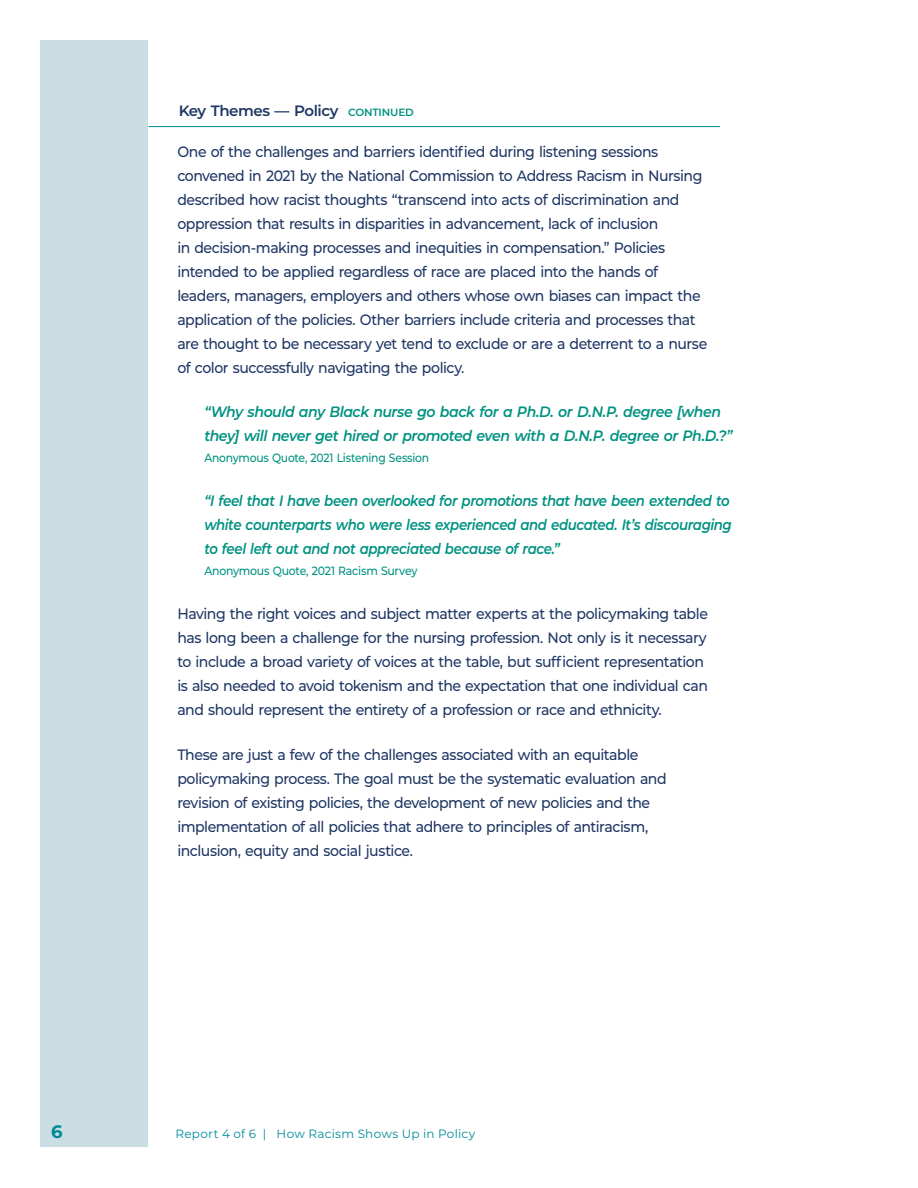
<style>
.page{position:relative;width:918px;height:1188px;background:#fff}
.page>*{position:absolute;margin:0;border:0;box-sizing:border-box;transform-origin:0 0}
.t1{font:700 18px "Montserrat";color:#008a98}
.t2{font:500 15px/24px "Montserrat";letter-spacing:-.035em;color:#1f3764;scale:.94 1}
.t3{font:italic 600 15px/24px "Montserrat";letter-spacing:-.03em;color:#009281;scale:.89 1}
.t4{font:italic 600 15px/24px "Montserrat";letter-spacing:-.03em;color:#009281;scale:.94 1}
.t5{font:600 15px "Montserrat";letter-spacing:-.03em;color:#1f3764}
.t6{font:12px "Montserrat";letter-spacing:.02em;color:#008a98}
.t7{font:500 12px "Montserrat";letter-spacing:-.02em;color:#009281;scale:.9 1}
.t8{font:500 12px "Montserrat";letter-spacing:-.02em;color:#009281;scale:.91 1}
.s1{font-size:10.5px;color:#009281}
</style>
<div class="page">
<div style="left:40px;top:40px;width:108px;height:1108px;background:#c9dde2"></div>
<hr style="left:148px;top:126px;width:572px;height:1px;background:#008a98">
<p class="t5" style="left:179px;top:100px;width:237px">Key Themes — Policy <span class="s1">CONTINUED</span></p>
<p class="t2" style="left:177px;top:139px;width:565px">One of the challenges and barriers identified during listening sessions convened in 2021 by the National Commission to Address Racism in Nursing described how racist thoughts “transcend into acts of discrimination and oppression that results in disparities in advancement, lack of inclusion<br>in decision-making processes and inequities in compensation.” Policies intended to be applied regardless of race are placed into the hands of leaders, managers, employers and others whose own biases can impact the application of the policies. Other barriers include criteria and processes that are thought to be necessary yet tend to exclude or are a deterrent to a nurse of color successfully navigating the policy.</p>
<p class="t4" style="left:204px;top:399px;width:564px">“Why should any Black nurse go back for a Ph.D. or D.N.P. degree [when they] will never get hired or promoted even with a D.N.P. degree or Ph.D.?”</p>
<p class="t7" style="left:204px;top:449px;width:251px">Anonymous Quote, 2021 Listening Session</p>
<p class="t3" style="left:204px;top:488px;width:594px">“I feel that I have been overlooked for promotions that have been extended to white counterparts who were less experienced and educated. It’s discouraging to feel left out and not appreciated because of race.”</p>
<p class="t8" style="left:204px;top:563px;width:236px">Anonymous Quote, 2021 Racism Survey</p>
<p class="t2" style="left:177px;top:602px;width:566px">Having the right voices and subject matter experts at the policymaking table has long been a challenge for the nursing profession. Not only is it necessary to include a broad variety of voices at the table, but sufficient representation is also needed to avoid tokenism and the expectation that one individual can and should represent the entirety of a profession or race and ethnicity.</p>
<p class="t2" style="left:177px;top:742px;width:522px">These are just a few of the challenges associated with an equitable policymaking process. The goal must be the systematic evaluation and revision of existing policies, the development of new policies and the implementation of all policies that adhere to principles of antiracism, inclusion, equity and social justice.</p>
<p class="t1" style="left:51px;top:1119px;width:13px">6</p>
<p class="t6" style="left:176px;top:1126px;width:301px">Report 4 of 6 | How Racism Shows Up in Policy</p>
</div>
